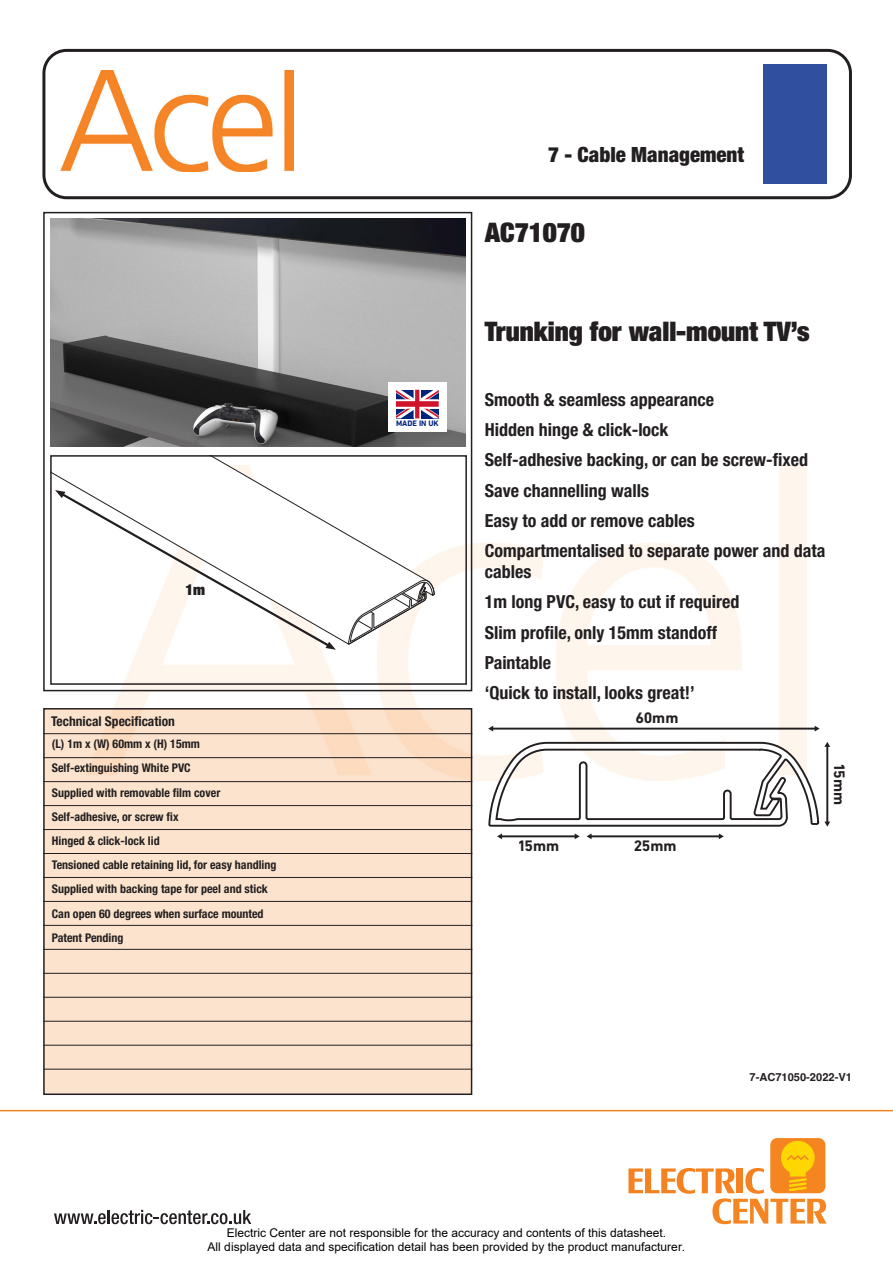
<style>
.page{position:relative;width:893px;height:1263px;background:#fff}
.page>*{position:absolute;margin:0;border:0;box-sizing:border-box;transform-origin:0 0}
.t1{font:900 condensed 27px "Helvetica Neue LT Std";color:#231f20}
.t2{font:900 condensed 21px "Helvetica Neue LT Std";color:#231f20}
.t3{font:700 condensed 18px/21.6px "Helvetica Neue LT Std";color:#231f20}
.t4{font:700 15.45px "DIN Next LT Pro";color:#231f20}
.t5{font:900 condensed 15px "Helvetica Neue LT Std";color:#231f20}
.t6{font:700 condensed 13.5px "Helvetica Neue LT Std";color:#231f20}
.t7{font:700 condensed 12px "Helvetica Neue LT Std";color:#231f20}
.t8{font:12px/14.4px "Arial";color:#000;text-align:center}
.t9{font:700 11.1px "Helvetica";color:#231f20}
.t10{font:700 8.1px "DIN Next LT Pro";color:#00237c}
</style>
<div class="page">
<div style="left:770px;top:1138px;width:55px;height:55px;background:#f58520;border-radius:7px"></div>
<svg style="left:628px;top:1141px;width:198px;height:83px"></svg>
<hr style="left:0;top:1110px;width:893px;height:1px;background:#f58220">
<svg style="left:54px;top:1210px;width:197px;height:14px"></svg>
<div style="left:42px;top:49px;width:810px;height:150px;border:3px solid #231f20;border-radius:23px"></div>
<svg style="left:43px;top:211px;width:430px;height:481px;background:#8f8f90"></svg>
<svg style="left:43px;top:707px;width:430px;height:388px;background:#f7dec9"></svg>
<img style="left:61px;top:70px;width:232px;height:102px">
<hr style="left:43px;top:733px;width:429px;height:1px;background:#231f20">
<hr style="left:43px;top:757px;width:429px;height:1px;background:#231f20">
<hr style="left:43px;top:781px;width:429px;height:1px;background:#231f20">
<hr style="left:43px;top:805px;width:429px;height:1px;background:#231f20">
<hr style="left:43px;top:829px;width:429px;height:1px;background:#231f20">
<hr style="left:43px;top:853px;width:429px;height:1px;background:#231f20">
<hr style="left:43px;top:877px;width:429px;height:1px;background:#231f20">
<hr style="left:43px;top:901px;width:429px;height:1px;background:#231f20">
<hr style="left:43px;top:925px;width:429px;height:1px;background:#231f20">
<hr style="left:43px;top:949px;width:429px;height:1px;background:#231f20">
<hr style="left:43px;top:973px;width:429px;height:1px;background:#231f20">
<hr style="left:43px;top:997px;width:429px;height:1px;background:#231f20">
<hr style="left:43px;top:1021px;width:429px;height:1px;background:#231f20">
<hr style="left:43px;top:1045px;width:429px;height:1px;background:#231f20">
<hr style="left:43px;top:1069px;width:429px;height:1px;background:#231f20">
<div style="left:763px;top:64px;width:63px;height:120px;background:#314f9f"></div>
<svg style="left:49px;top:454px;width:419px;height:231px"></svg>
<svg style="left:488px;top:710px;width:332px;height:130px"></svg>
<hr style="left:492px;top:728px;width:323px;height:1px;background:#231f20">
<svg style="left:488px;top:726px;width:5px;height:5px"></svg>
<svg style="left:815px;top:726px;width:5px;height:5px"></svg>
<hr style="left:826px;top:746px;width:2px;height:76px;background:#231f20">
<svg style="left:824px;top:822px;width:6px;height:5px"></svg>
<svg style="left:824px;top:742px;width:6px;height:5px"></svg>
<hr style="left:501px;top:835px;width:74px;height:2px;background:#231f20">
<svg style="left:497px;top:833px;width:5px;height:6px"></svg>
<svg style="left:575px;top:833px;width:5px;height:6px"></svg>
<hr style="left:591px;top:835px;width:129px;height:2px;background:#231f20">
<svg style="left:587px;top:833px;width:5px;height:6px"></svg>
<svg style="left:719px;top:833px;width:5px;height:6px"></svg>
<svg style="left:55px;top:456px;width:380px;height:194px"></svg>
<div style="left:388px;top:382px;width:58px;height:50px;background:#fff"></div>
<svg style="left:396px;top:390px;width:43px;height:28px"></svg>
<p class="t2" style="left:548px;top:141px;width:198px">7 - Cable Management</p>
<p class="t1" style="left:485px;top:215px;width:102px">AC71070</p>
<p class="t5" style="left:185px;top:580px;width:21px">1m</p>
<p class="t6" style="left:51px;top:713px;width:125px">Technical Specification</p>
<p class="t7" style="left:52px;top:737px;width:150px">(L) 1m x (W) 60mm x (H) 15mm</p>
<p class="t7" style="left:52px;top:761px;width:140px">Self-extinguishing White PVC</p>
<p class="t7" style="left:52px;top:785px;width:170px">Supplied with removable film cover</p>
<p class="t7" style="left:52px;top:809px;width:128px">Self-adhesive, or screw fix</p>
<p class="t7" style="left:52px;top:833px;width:109px">Hinged &amp; click-lock lid</p>
<p class="t7" style="left:52px;top:857px;width:226px">Tensioned cable retaining lid, for easy handling</p>
<p class="t7" style="left:52px;top:882px;width:218px">Supplied with backing tape for peel and stick</p>
<p class="t7" style="left:52px;top:906px;width:213px">Can open 60 degrees when surface mounted</p>
<p class="t7" style="left:52px;top:930px;width:73px">Patent Pending</p>
<p class="t10" style="left:396px;top:419px;width:44px">MADE IN UK</p>
<p class="t1" style="left:485px;top:314px;width:326px">Trunking for wall-mount TV’s</p>
<p class="t3" style="left:485px;top:389px;width:231px">Smooth &amp; seamless appearance</p>
<p class="t3" style="left:485px;top:419px;width:185px">Hidden hinge &amp; click-lock</p>
<p class="t3" style="left:485px;top:449px;width:325px">Self-adhesive backing, or can be screw-fixed</p>
<p class="t3" style="left:485px;top:479px;width:166px">Save channelling walls</p>
<p class="t3" style="left:485px;top:509px;width:211px">Easy to add or remove cables</p>
<p class="t3" style="left:485px;top:539px;width:342px">Compartmentalised to separate power and data cables</p>
<p class="t3" style="left:485px;top:591px;width:256px">1m long PVC, easy to cut if required</p>
<p class="t3" style="left:485px;top:621px;width:234px">Slim profile, only 15mm standoff</p>
<p class="t3" style="left:485px;top:651px;width:68px">Paintable</p>
<p class="t3" style="left:485px;top:681px;width:212px">‘Quick to install, looks great!’</p>
<p class="t4" style="left:635px;top:709px;width:45px">60mm</p>
<p class="t4" style="left:517px;top:836px;width:43px">15mm</p>
<p class="t4" style="left:634px;top:836px;width:44px">25mm</p>
<p class="t4" style="left:848px;top:763px;width:43px;rotate:90deg">15mm</p>
<p class="t9" style="left:749px;top:1070px;width:104px">7-AC71050-2022-V1</p>
<p class="t8" style="left:208px;top:1225px;width:479px">Electric Center are not responsible for the accuracy and contents of this datasheet.<br>All displayed data and specification detail has been provided by the product manufacturer.</p>
</div>
